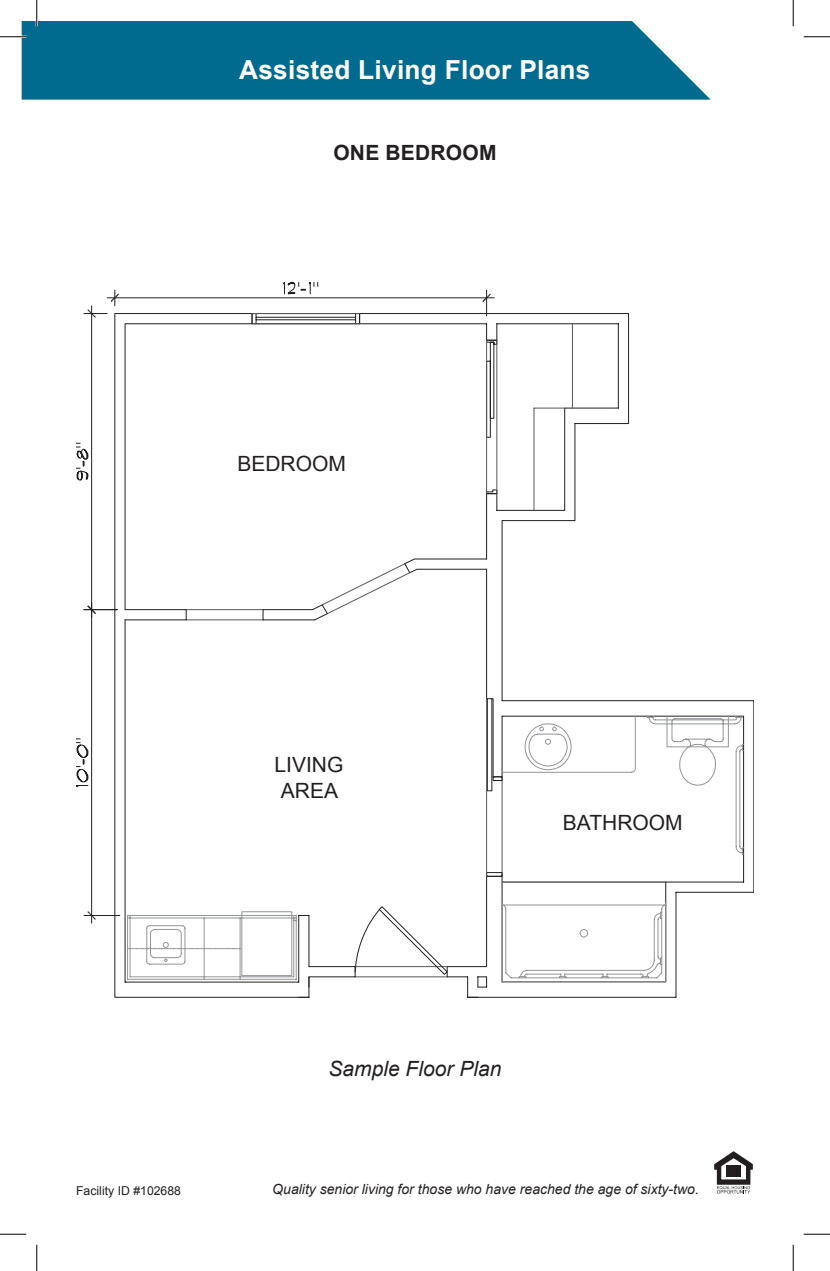
<style>
.page{position:relative;width:830px;height:1271px;background:#fff}
.page>*{position:absolute;margin:0;border:0;box-sizing:border-box;transform-origin:0 0}
.Sheet_Headers{font:700 26.25px "Arial";letter-spacing:.01em;color:#fff}
.t1{font:21px/25.2px "Arial";color:#231f20;text-align:center}
.t2{font:italic 21px "Arial";color:#231f20}
.floor_plan_headers{font:700 21px "Arial";letter-spacing:.01em;color:#231f20}
.t3{font:italic 14px "Arial";color:#231f20}
.t4{font:12.25px "Arial";color:#231f20}
</style>
<div class="page">
<div style="left:22px;top:21px;width:688px;height:79px;background:#006a8f"></div>
<svg style="left:714px;top:1151px;width:38px;height:42px"></svg>
<div style="left:726px;top:1165px;width:14px;height:5px;background:#231f20"></div>
<div style="left:726px;top:1171px;width:14px;height:5px;background:#231f20"></div>
<svg style="left:114px;top:313px;width:639px;height:685px"></svg>
<svg style="left:251px;top:313px;width:236px;height:685px"></svg>
<svg style="left:485px;top:698px;width:259px;height:157px"></svg>
<svg style="left:127px;top:715px;width:602px;height:267px"></svg>
<svg style="left:318px;top:313px;width:42px;height:12px"></svg>
<hr style="left:125px;top:619px;width:61px;height:1px;background:#231f20">
<hr style="left:263px;top:619px;width:52px;height:1px;background:#231f20">
<hr style="left:186px;top:619px;width:77px;height:1px;background:#57585a">
<svg style="left:485px;top:339px;width:12px;height:155px"></svg>
<hr style="left:252px;top:313px;width:107px;height:1px;background:#57585a">
<hr style="left:355px;top:976px;width:92px;height:1px;background:#57585a">
<hr style="left:502px;top:881px;width:163px;height:1px;background:#57585a">
<hr style="left:252px;top:323px;width:107px;height:1px;background:#57585a">
<hr style="left:496px;top:340px;width:1px;height:153px;background:#57585a">
<hr style="left:486px;top:340px;width:1px;height:153px;background:#57585a">
<svg style="left:354px;top:905px;width:94px;height:70px"></svg>
<hr style="left:533px;top:408px;width:1px;height:102px;background:#57585a">
<hr style="left:572px;top:324px;width:1px;height:84px;background:#57585a">
<hr style="left:534px;top:407px;width:30px;height:1px;background:#57585a">
<hr style="left:107px;top:297px;width:387px;height:1px;background:#231f20">
<svg style="left:482px;top:290px;width:9px;height:26px"></svg>
<svg style="left:83px;top:281px;width:235px;height:337px"></svg>
<svg style="left:87px;top:309px;width:9px;height:9px"></svg>
<svg style="left:76px;top:437px;width:45px;height:487px"></svg>
<hr style="left:0;top:36px;width:26px;height:2px;background:#fff">
<hr style="left:36px;top:0;width:2px;height:26px;background:#fff">
<svg style="left:0;top:36px;width:26px;height:1px"></svg>
<svg style="left:803px;top:36px;width:27px;height:1px"></svg>
<svg style="left:0;top:1233px;width:26px;height:1px"></svg>
<svg style="left:803px;top:1233px;width:27px;height:1px"></svg>
<svg style="left:36px;top:0;width:1px;height:26px"></svg>
<svg style="left:36px;top:1244px;width:1px;height:26px"></svg>
<svg style="left:792px;top:0;width:1px;height:26px"></svg>
<svg style="left:792px;top:1244px;width:1px;height:26px"></svg>
<p class="Sheet_Headers" style="left:239px;top:52px;width:353px">Assisted Living Floor Plans</p>
<p class="floor_plan_headers" style="left:333px;top:139px;width:165px">ONE BEDROOM</p>
<p class="t1" style="left:237px;top:451px;width:110px">BEDROOM</p>
<p class="t4" style="left:76px;top:1182px;width:106px">Facility ID #102688</p>
<p class="t1" style="left:274px;top:752px;width:70px">LIVING<br>AREA</p>
<p class="t1" style="left:563px;top:810px;width:121px">BATHROOM</p>
<h2 class="t2" style="left:328px;top:1055px;width:174px">Sample Floor Plan</h2>
<p class="t3" style="left:272px;top:1180px;width:428px">Quality senior living for those who have reached the age of sixty-two.</p>
</div>
